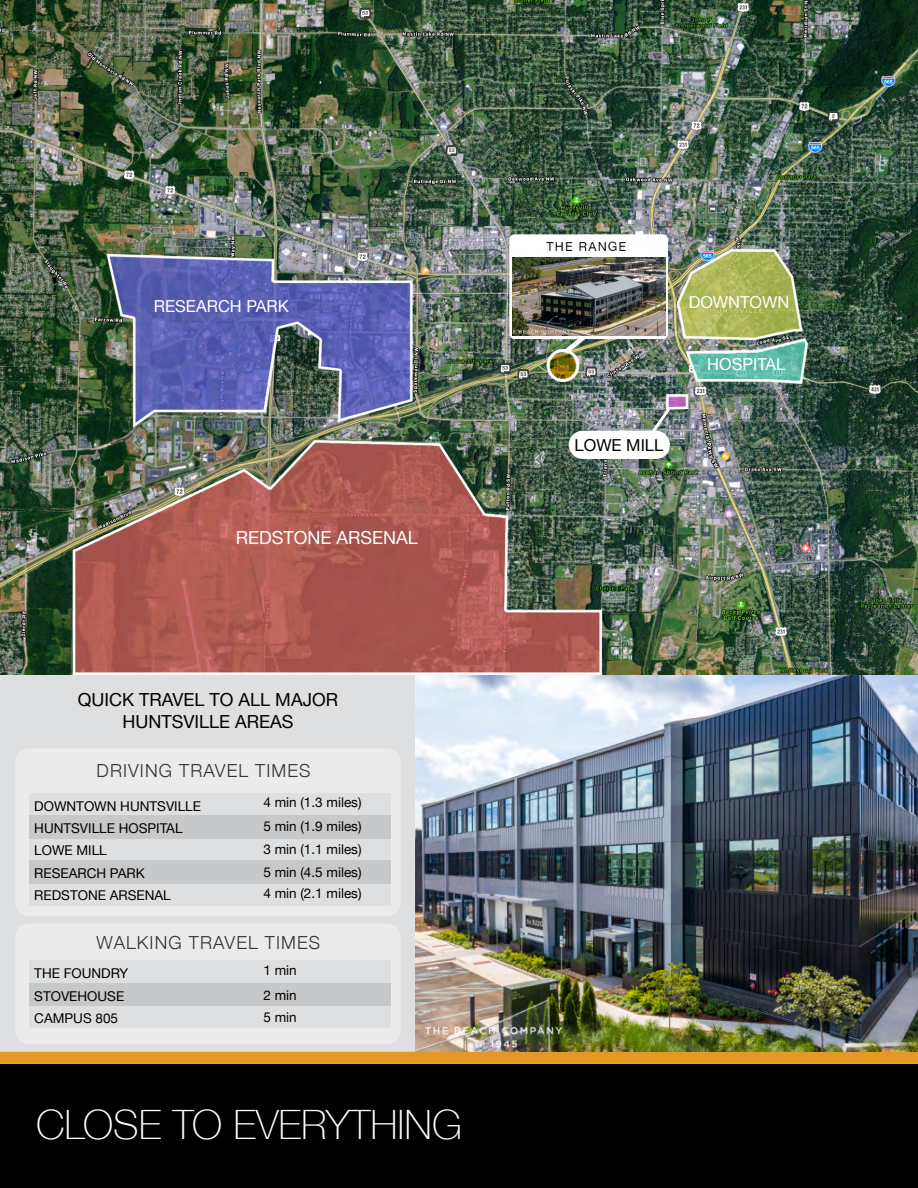
<style>
.page{position:relative;width:918px;height:1188px;background:#fff}
.page>*{position:absolute;margin:0;border:0;box-sizing:border-box;transform-origin:0 0}
.t1{font:100 40.5px "Helvetica Neue";color:#fff}
.t2{font:300 18px "Helvetica Neue";letter-spacing:.06em;color:#313333}
.t3{font:18px/21.6px "Helvetica Neue";color:#000;text-align:center}
.t4{font:18px "Helvetica Neue";color:#fff}
.t5{font:16.5px "Helvetica Neue";color:#fff}
.t6{font:16.5px "Helvetica Neue";color:#000}
.t7{font:13.5px/22.4px "Helvetica Neue";color:#000}
</style>
<div class="page">
<div style="left:1px;top:675px;width:917px;height:377px;background:#dedfe0"></div>
<div style="left:1px;top:1065px;width:916px;height:122px;background:#000"></div>
<div style="left:0;top:1064px;width:918px;height:124px;border:2px solid #000"></div>
<div style="left:0;top:1052px;width:918px;height:12px;background:#e49826"></div>
<img style="left:0;top:0;width:918px;height:675px">
<div style="left:15px;top:748px;width:386px;height:168px;background:#ebebec;border-radius:14px"></div>
<div style="left:29px;top:793px;width:361px;height:23px;background:#dedfe0"></div>
<div style="left:29px;top:815px;width:361px;height:24px;background:#c7c8ca"></div>
<div style="left:29px;top:839px;width:361px;height:21px;background:#dedfe0"></div>
<div style="left:29px;top:860px;width:361px;height:24px;background:#c7c8ca"></div>
<div style="left:29px;top:884px;width:361px;height:21px;background:#dedfe0"></div>
<div style="left:569px;top:431px;width:101px;height:28px;background:#fff;border-radius:14px"></div>
<svg style="left:647px;top:405px;width:26px;height:34px"></svg>
<img style="left:416px;top:675px;width:502px;height:377px">
<div style="left:15px;top:923px;width:386px;height:121px;background:#ebebec;border-radius:14px"></div>
<div style="left:29px;top:961px;width:361px;height:23px;background:#dedfe0"></div>
<div style="left:29px;top:983px;width:361px;height:23px;background:#c7c8ca"></div>
<div style="left:29px;top:1006px;width:361px;height:22px;background:#dedfe0"></div>
<img style="left:513px;top:258px;width:153px;height:77px">
<p class="t5" style="left:154px;top:294px;width:137px">RESEARCH PARK</p>
<h2 class="t4" style="left:236px;top:524px;width:183px">REDSTONE ARSENAL</h2>
<h2 class="t3" style="left:78px;top:690px;width:262px">QUICK TRAVEL TO ALL MAJOR<br>HUNTSVILLE AREAS</h2>
<h2 class="t2" style="left:97px;top:756px;width:215px">DRIVING TRAVEL TIMES</h2>
<p class="t7" style="left:34px;top:796px;width:168px">DOWNTOWN HUNTSVILLE<br>HUNTSVILLE HOSPITAL<br>LOWE MILL<br>RESEARCH PARK<br>REDSTONE ARSENAL</p>
<p class="t7" style="left:263px;top:792px;width:100px;line-height:23.5px;text-align:justify">4 min (1.3 miles)<br>5 min (1.9 miles)<br>3 min (1.1 miles)</p>
<p class="t7" style="left:263px;top:862px;width:100px;line-height:21.6px">5 min (4.5 miles)<br>4 min (2.1 miles)</p>
<h2 class="t2" style="left:97px;top:928px;width:225px">WALKING TRAVEL TIMES</h2>
<p class="t7" style="left:34px;top:963px;width:95px">THE FOUNDRY<br>STOVEHOUSE<br>CAMPUS 805</p>
<p class="t7" style="left:263px;top:959px;width:35px;line-height:24.6px">1 min<br>2 min</p>
<p class="t7" style="left:263px;top:1007px;width:35px">5 min</p>
<h1 class="t1" style="left:36px;top:1094px;width:428px">CLOSE TO EVERYTHING</h1>
<p class="t5" style="left:689px;top:290px;width:102px">DOWNTOWN</p>
<p class="t5" style="left:707px;top:353px;width:79px">HOSPITAL</p>
<p class="t6" style="left:575px;top:433px;width:90px">LOWE MILL</p>
</div>
